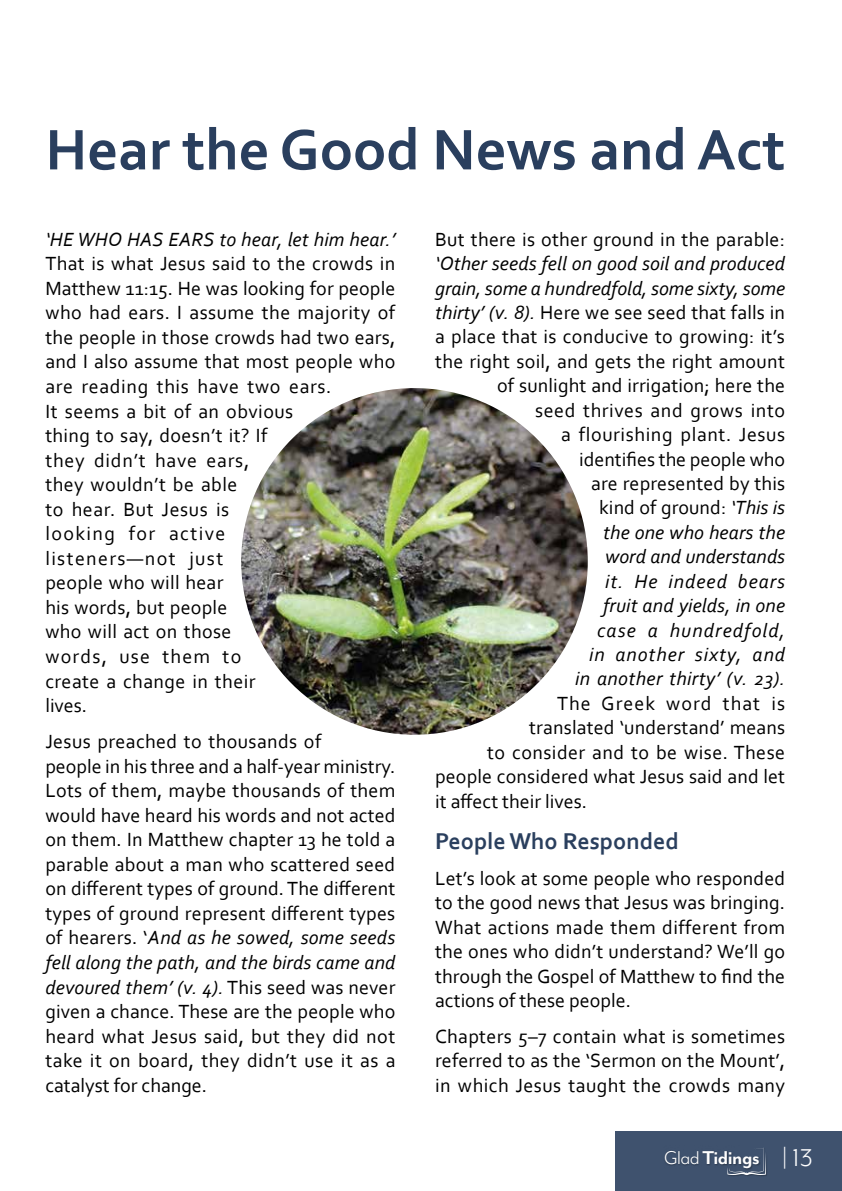
<style>
.page{position:relative;width:842px;height:1191px;background:#fff}
.page>*{position:absolute;margin:0;border:0;box-sizing:border-box;transform-origin:0 0}
.t1{font:700 60px "Corbel";color:#2a3f5e}
.t2{font:700 24px "Corbel";color:#2a3f5e}
.t3{font:700 21.4px "Mr Eaves Mod OT";letter-spacing:-.025em;color:#fff}
.t4{font:20px/24.6px "Corbel";letter-spacing:.015em;color:#000}
.t5{font:italic 20px "Corbel";letter-spacing:.01em;color:#000}
.t6{font:20px "Corbel";letter-spacing:.05em;color:#000}
.s1{font-style:italic}
.s2{font-weight:400}
.s3{font-weight:400;font-size:28px}
</style>
<div class="page">
<div style="left:615px;top:1131px;width:227px;height:60px;background:#3f526e"></div>
<svg style="left:727px;top:1147px;width:39px;height:28px"></svg>
<img style="left:664px;top:1147px;width:97px;height:25px">
<img style="left:241px;top:388px;width:347px;height:346px;border-radius:173px">
<h1 class="t1" style="left:45px;top:112px;width:741px">Hear the Good News and Act</h1>
<p class="t5" style="left:45px;top:227px;width:352px">‘HE WHO HAS EARS to hear, let him hear.’</p>
<p class="t4" style="left:45px;top:251px;width:352px">That is what Jesus said to the crowds in<br>Matthew 11:15. He was looking for people who had ears. I assume the majority of the people in those crowds had two ears, and I also assume that most people who are reading this have two ears.<br>It seems a bit of an obvious<br>thing to say, doesn’t it? If<br>they didn’t have ears,<br>they wouldn’t be able<br>to hear. But Jesus is<br>looking for active<br>listeners—not just<br>people who will hear<br>his words, but people<br>who will act on those<br>words, use them to<br>create a change in their<br>lives.</p>
<p class="t4" style="left:45px;top:728px;width:352px">Jesus preached to thousands of<br>people in his three and a half-year ministry.<br>Lots of them, maybe thousands of them would have heard his words and not acted on them. In Matthew chapter 13 he told a parable about a man who scattered seed on different types of ground. The different types of ground represent different types of hearers. ‘<span class="s1">And as he sowed, some seeds fell along the path, and the birds came and devoured them’ (v. 4).</span> This seed was never given a chance. These are the people who heard what Jesus said, but they did not take it on board, they didn’t use it as a catalyst for change.</p>
<p class="t4" style="left:435px;top:226px;width:351px">But there is other ground in the parable:</p>
<p class="t4" style="left:435px;top:251px;width:352px;text-align:right"><span class="s1">‘Other seeds fell on good soil and produced grain, some a hundredfold, some sixty, some thirty’ (v. 8).</span> Here we see seed that falls in a place that is conducive to growing: it’s the right soil, and gets the right amount of sunlight and irrigation; here the<br>seed thrives and grows into<br>a flourishing plant. Jesus<br>identifies the people who<br>are represented by this<br>kind of ground: <span class="s1">‘This is<br>the one who hears the<br>word and understands<br>it. He indeed bears<br>fruit and yields, in one<br>case a hundredfold,<br>in another sixty, and<br>in another thirty’ (v. 23).</span></p>
<p class="t6" style="left:557px;top:691px;width:229px">The Greek word that is</p>
<p class="t4" style="left:529px;top:715px;width:258px">translated ‘understand’ means</p>
<p class="t4" style="left:487px;top:739px;width:299px">to consider and to be wise. These</p>
<p class="t4" style="left:435px;top:763px;width:352px">people considered what Jesus said and let</p>
<p class="t4" style="left:435px;top:788px;width:153px">it affect their lives.</p>
<p class="t2" style="left:435px;top:826px;width:245px">People Who Responded</p>
<p class="t4" style="left:435px;top:865px;width:352px;text-align:justify">Let’s look at some people who responded to the good news that Jesus was bringing.<br>What actions made them different from the ones who didn’t understand? We’ll go through the Gospel of Matthew to find the actions of these people.</p>
<p class="t4" style="left:435px;top:1023px;width:352px;text-align:justify">Chapters 5–7 contain what is sometimes referred to as the ‘Sermon on the Mount’, in which Jesus taught the crowds many</p>
<p class="t3" style="left:664px;top:1146px;width:150px"><span class="s2">Glad</span> Tidings <span class="s3">| 13</span></p>
</div>
